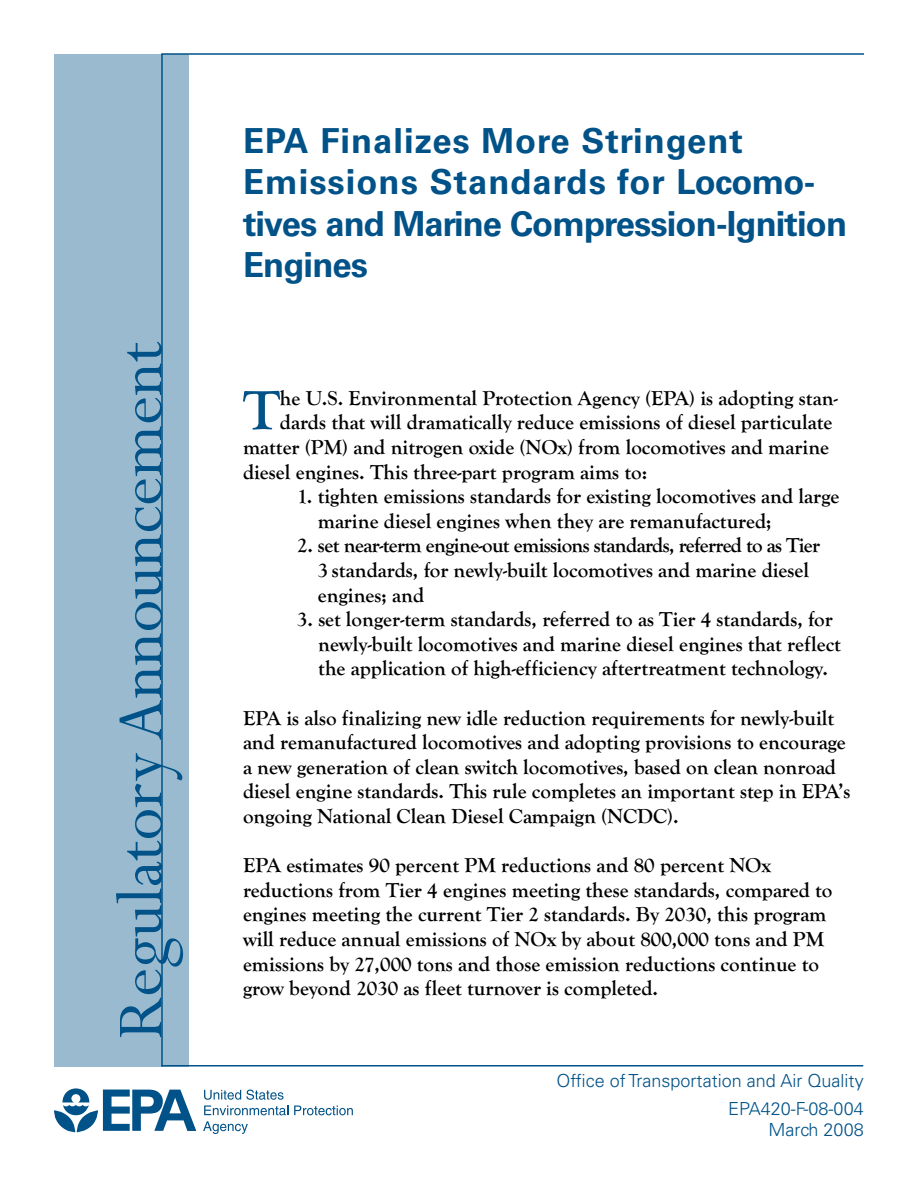
<style>
.page{position:relative;width:918px;height:1188px;background:#fff}
.page>*{position:absolute;margin:0;border:0;box-sizing:border-box;transform-origin:0 0}
.SIDE_TITLE{font:72px "Perpetua";color:#005288}
.SUMMARY_-_drop_cap{font:700 57.45px "Goudy Old Style T";color:#005288}
.t1{font:700 34.5px/41.4px "Univers LT Std";letter-spacing:-.025em;color:#005288}
.t2{font:700 34.5px "Univers LT Std";letter-spacing:.03em;color:#005288}
.SUMMARY_-_drop_cap-2{font:700 21px/24.6px "Goudy Old Style T";color:#000}
.OFFICE{font:300 18px "Univers LT Std";color:#005288}
.date{font:300 18px/21.6px "Univers LT Std";color:#005288;text-align:right}
</style>
<div class="page">
<div style="left:54px;top:54px;width:134px;height:1012px;background:#99bacf"></div>
<hr style="left:161px;top:54px;width:2px;height:1012px;background:#005288">
<hr style="left:161px;top:1065px;width:702px;height:1px;background:#005288">
<svg style="left:54px;top:1088px;width:142px;height:45px"></svg>
<svg style="left:204px;top:1090px;width:84px;height:25px"></svg>
<svg style="left:294px;top:1105px;width:59px;height:10px"></svg>
<svg style="left:203px;top:1121px;width:45px;height:13px"></svg>
<hr style="left:161px;top:53px;width:703px;height:2px;background:#005288">
<p class="SIDE_TITLE" style="left:95px;top:1040px;width:699px;rotate:-90deg">Regulatory Announcement</p>
<p class="t2" style="left:243px;top:120px;width:501px">EPA Finalizes More Stringent</p>
<p class="t1" style="left:243px;top:162px;width:606px">Emissions Standards for Locomo&shy;tives and Marine Compression-Ignition<br>Engines</p>
<p class="SUMMARY_-_drop_cap" style="left:243px;top:378px;width:38px">T</p>
<p class="SUMMARY_-_drop_cap-2" style="left:280px;top:386px;width:559px">he U.S. Environmental Protection Agency (EPA) is adopting stan-</p>
<p class="SUMMARY_-_drop_cap-2" style="left:280px;top:410px;width:554px">dards that will dramatically reduce emissions of diesel particulate</p>
<p class="SUMMARY_-_drop_cap-2" style="left:243px;top:435px;width:588px">matter (PM) and nitrogen oxide (NOx) from locomotives and marine</p>
<p class="SUMMARY_-_drop_cap-2" style="left:243px;top:460px;width:406px">diesel engines. This three-part program aims to:</p>
<p class="SUMMARY_-_drop_cap-2" style="left:318px;top:484px;width:523px;text-indent:-21px">1. tighten emissions standards for existing locomotives and large marine diesel engines when they are remanufactured;</p>
<p class="SUMMARY_-_drop_cap-2" style="left:318px;top:533px;width:504px;text-indent:-21px">2. set near-term engine-out emissions standards, referred to as Tier<br>3 standards, for newly-built locomotives and marine diesel engines; and</p>
<p class="SUMMARY_-_drop_cap-2" style="left:318px;top:607px;width:524px;text-indent:-21px">3. set longer-term standards, referred to as Tier 4 standards, for newly-built locomotives and marine diesel engines that reflect the application of high-efficiency aftertreatment technology.</p>
<p class="SUMMARY_-_drop_cap-2" style="left:243px;top:706px;width:609px">EPA is also finalizing new idle reduction requirements for newly-built and remanufactured locomotives and adopting provisions to encourage a new generation of clean switch locomotives, based on clean nonroad diesel engine standards. This rule completes an important step in EPA’s ongoing National Clean Diesel Campaign (NCDC).</p>
<p class="SUMMARY_-_drop_cap-2" style="left:243px;top:853px;width:591px">EPA estimates 90 percent PM reductions and 80 percent NOx reductions from Tier 4 engines meeting these standards, compared to engines meeting the current Tier 2 standards. By 2030, this program will reduce annual emissions of NOx by about 800,000 tons and PM emissions by 27,000 tons and those emission reductions continue to grow beyond 2030 as fleet turnover is completed.</p>
<p class="OFFICE" style="left:556px;top:1070px;width:309px">Office of Transportation and Air Quality</p>
<p class="date" style="left:728px;top:1098px;width:137px">EPA420-F-08-004<br>March 2008</p>
</div>
